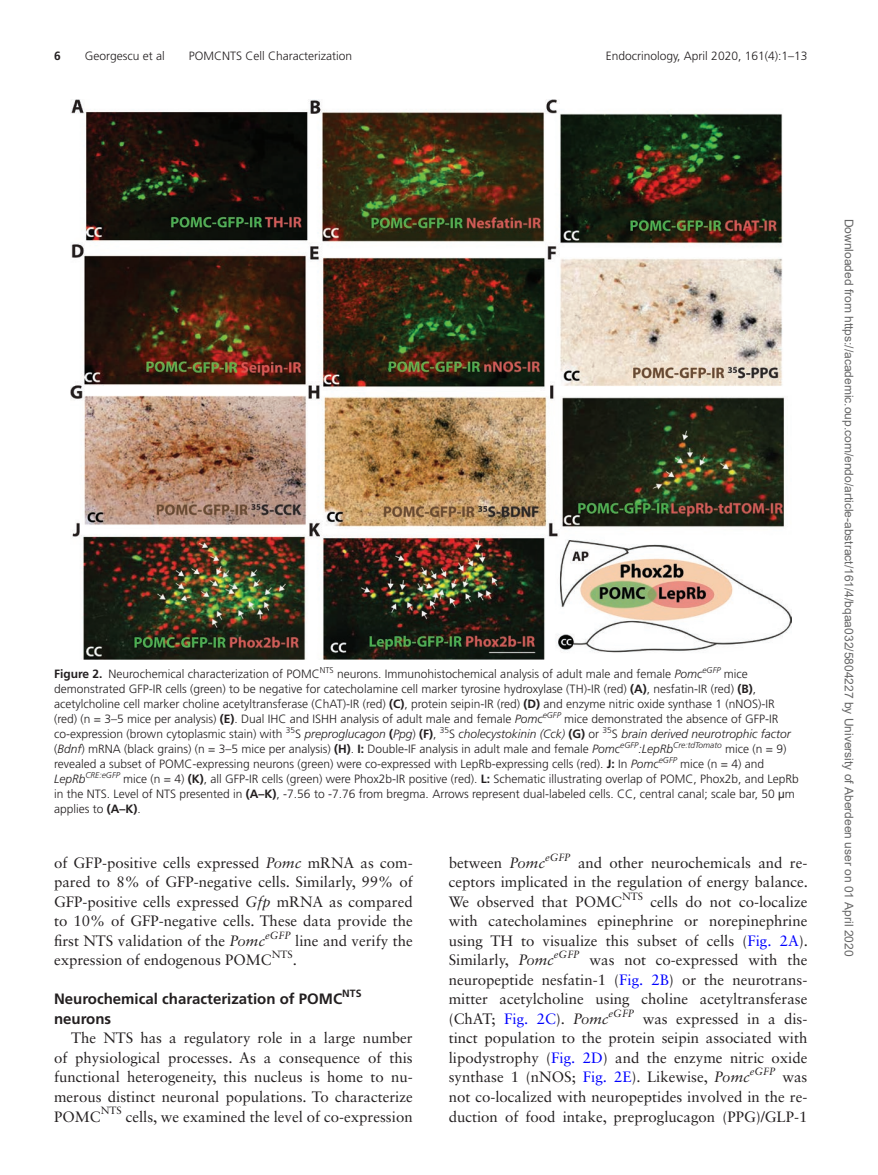
<style>
.page{position:relative;width:878px;height:1175px;background:#fff}
.page>*{position:absolute;margin:0;border:0;box-sizing:border-box;transform-origin:0 0}
.t1{font:15px/19.5px "Sabon LT Std";color:#231f20;text-align:justify}
.t2{font:700 15px "Frutiger LT Std";color:#231f20}
.t3{font:300 12px/15px "Frutiger LT Std";color:#231f20}
.t4{font:12px "Arial";color:#666}
.t5{font:italic 300 12px "Frutiger LT Std";color:#231f20}
.t6{font:700 12px "Frutiger LT Std";color:#231f20}
.t7{font:italic 10.5px "Sabon LT Std";color:#231f20}
.t8{font:10.5px "Sabon LT Std";color:#231f20}
.t9{font:700 10.5px "Frutiger LT Std";color:#231f20}
.t10{font:italic 300 8.4px "Frutiger LT Std";color:#231f20}
.t11{font:300 8.4px "Frutiger LT Std";color:#231f20}
.s1{font-weight:700}
.s2{font-style:italic}
.s3{font-style:normal}
.s4{font-weight:700;font-style:normal}
.s5{font-family:"Arial Unicode MS";font-weight:400}
.s6{color:#00f}
</style>
<div class="page">
<img style="left:70px;top:100px;width:721px;height:559px">
<p class="t6" style="left:54px;top:49px;width:8px">6</p>
<p class="t3" style="left:85px;top:48px;width:82px">Georgescu et al</p>
<p class="t3" style="left:189px;top:48px;width:165px">POMCNTS Cell Characterization</p>
<p class="t3" style="left:605px;top:48px;width:203px">Endocrinology, April 2020, 161(4):1–13</p>
<p class="t3" style="left:54px;top:666px;width:267px"><span class="s1">Figure 2.</span> Neurochemical characterization of POMC</p>
<p class="t11" style="left:320px;top:665px;width:16px">NTS</p>
<p class="t3" style="left:337px;top:666px;width:367px">neurons. Immunohistochemical analysis of adult male and female <span class="s2">Pomc</span></p>
<p class="t10" style="left:702px;top:665px;width:20px">eGFP</p>
<p class="t3" style="left:54px;top:666px;width:722px;text-indent:670px">mice demonstrated GFP-IR cells (green) to be negative for catecholamine cell marker tyrosine hydroxylase (TH)-IR (red) <span class="s1">(A)</span>, nesfatin-IR (red) <span class="s1">(B)</span>, acetylcholine cell marker choline acetyltransferase (ChAT)-IR (red) <span class="s1">(C)</span>, protein seipin-IR (red) <span class="s1">(D)</span> and enzyme nitric oxide synthase 1 (nNOS)-IR (red) (n = 3–5 mice per analysis) <span class="s1">(E)</span>. Dual IHC and ISHH analysis of adult male and female <span class="s2">Pomc</span></p>
<p class="t10" style="left:542px;top:710px;width:20px">eGFP</p>
<p class="t3" style="left:564px;top:711px;width:216px">mice demonstrated the absence of GFP-IR</p>
<p class="t3" style="left:54px;top:726px;width:230px">co-expression (brown cytoplasmic stain) with</p>
<p class="t11" style="left:286px;top:725px;width:11px">35</p>
<p class="t5" style="left:295px;top:727px;width:143px"><span class="s3">S</span> preproglucagon <span class="s4">(</span>Ppg<span class="s3">)</span> <span class="s4">(F)</span><span class="s3">,</span></p>
<p class="t11" style="left:440px;top:725px;width:11px">35</p>
<p class="t5" style="left:449px;top:727px;width:151px"><span class="s3">S</span> cholecystokinin (Cck) <span class="s4">(G)</span> <span class="s3">or</span></p>
<p class="t11" style="left:602px;top:725px;width:11px">35</p>
<p class="t3" style="left:54px;top:726px;width:738px;text-indent:558px">S <span class="s2">brain derived neurotrophic factor </span>(<span class="s2">Bdnf</span>) mRNA (black grains) (n = 3–5 mice per analysis) <span class="s1">(H)</span>. <span class="s1">I:</span> Double-IF analysis in adult male and female <span class="s2">Pomc</span></p>
<p class="t10" style="left:620px;top:740px;width:20px">eGFP</p>
<p class="t5" style="left:638px;top:742px;width:36px">:LepRb</p>
<p class="t10" style="left:673px;top:740px;width:50px">Cre:tdTomato</p>
<p class="t3" style="left:725px;top:741px;width:63px">mice (n = 9)</p>
<p class="t3" style="left:54px;top:756px;width:606px">revealed a subset of POMC-expressing neurons (green) were co-expressed with LepRb-expressing cells (red). <span class="s1">J:</span> In <span class="s2">Pomc</span></p>
<p class="t10" style="left:658px;top:755px;width:20px">eGFP</p>
<p class="t3" style="left:680px;top:756px;width:85px">mice (n = 4) and</p>
<p class="t5" style="left:54px;top:772px;width:33px">LepRb</p>
<p class="t10" style="left:85px;top:770px;width:36px">CRE:eGFP</p>
<p class="t3" style="left:54px;top:771px;width:746px;text-indent:69px">mice (n = 4) <span class="s1">(K)</span>, all GFP-IR cells (green) were Phox2b-IR positive (red). <span class="s1">L:</span> Schematic illustrating overlap of POMC, Phox2b, and LepRb in the NTS. Level of NTS presented in <span class="s1">(A–K)</span>, -7.56 to -7.76 from bregma. Arrows represent dual-labeled cells. CC, central canal; scale bar, 50 <span class="s5">μ</span>m applies to <span class="s1">(A–K)</span>.</p>
<p class="t1" style="left:54px;top:852px;width:360px">of GFP-positive cells expressed <span class="s2">Pomc</span> mRNA as com&shy;pared to 8% of GFP-negative cells. Similarly, 99% of GFP-positive cells expressed <span class="s2">Gfp</span> mRNA as compared to 10% of GFP-negative cells. These data provide the first NTS validation of the <span class="s2">Pomc</span></p>
<p class="t7" style="left:265px;top:929px;width:27px">eGFP</p>
<p class="t1" style="left:295px;top:930px;width:119px">line and verify the</p>
<p class="t1" style="left:54px;top:950px;width:219px">expression of endogenous POMC</p>
<p class="t8" style="left:272px;top:948px;width:22px">NTS</p>
<p class="t1" style="left:293px;top:950px;width:6px">.</p>
<p class="t2" style="left:54px;top:990px;width:290px">Neurochemical characterization of POMC</p>
<p class="t9" style="left:342px;top:987px;width:21px">NTS</p>
<p class="t2" style="left:54px;top:1009px;width:59px">neurons</p>
<p class="t1" style="left:54px;top:1028px;width:360px;text-indent:17px">The NTS has a regulatory role in a large number of physiological processes. As a consequence of this functional heterogeneity, this nucleus is home to nu&shy;merous distinct neuronal populations. To characterize POMC</p>
<p class="t8" style="left:101px;top:1104px;width:22px">NTS</p>
<p class="t1" style="left:126px;top:1106px;width:288px">cells, we examined the level of co-expression</p>
<p class="t1" style="left:449px;top:852px;width:98px">between <span class="s2">Pomc</span></p>
<p class="t7" style="left:545px;top:851px;width:27px">eGFP</p>
<p class="t1" style="left:449px;top:852px;width:361px;text-indent:129px">and other neurochemicals and re&shy;ceptors implicated in the regulation of energy balance.<br>We observed that POMC</p>
<p class="t8" style="left:622px;top:890px;width:22px">NTS</p>
<p class="t1" style="left:449px;top:891px;width:361px;text-indent:202px">cells do not co-localize with catecholamines epinephrine or norepinephrine using TH to visualize this subset of cells (<span class="s6">Fig. 2A</span>).<br>Similarly, <span class="s2">Pomc</span></p>
<p class="t7" style="left:554px;top:948px;width:27px">eGFP</p>
<p class="t1" style="left:448px;top:950px;width:360px;text-indent:141px">was not co-expressed with the neuropeptide nesfatin-1 (<span class="s6">Fig. 2B</span>) or the neurotrans&shy;mitter acetylcholine using choline acetyltransferase (ChAT; <span class="s6">Fig. 2C</span>). <span class="s2">Pomc</span></p>
<p class="t7" style="left:608px;top:1007px;width:27px">eGFP</p>
<p class="t1" style="left:449px;top:1008px;width:360px;text-indent:194px">was expressed in a dis&shy;tinct population to the protein seipin associated with lipodystrophy (<span class="s6">Fig. 2D</span>) and the enzyme nitric oxide synthase 1 (nNOS; <span class="s6">Fig. 2E</span>). Likewise, <span class="s2">Pomc</span></p>
<p class="t7" style="left:749px;top:1065px;width:27px">eGFP</p>
<p class="t1" style="left:448px;top:1067px;width:360px;text-indent:334px">was not co-localized with neuropeptides involved in the re&shy;duction of food intake, preproglucagon (PPG)/GLP-1</p>
<p class="t4" style="left:853px;top:219px;width:739px;rotate:90deg">Downloaded from https://academic.oup.com/endo/article-abstract/161/4/bqaa032/5804227 by University of Aberdeen user on 01 April 2020</p>
</div>
